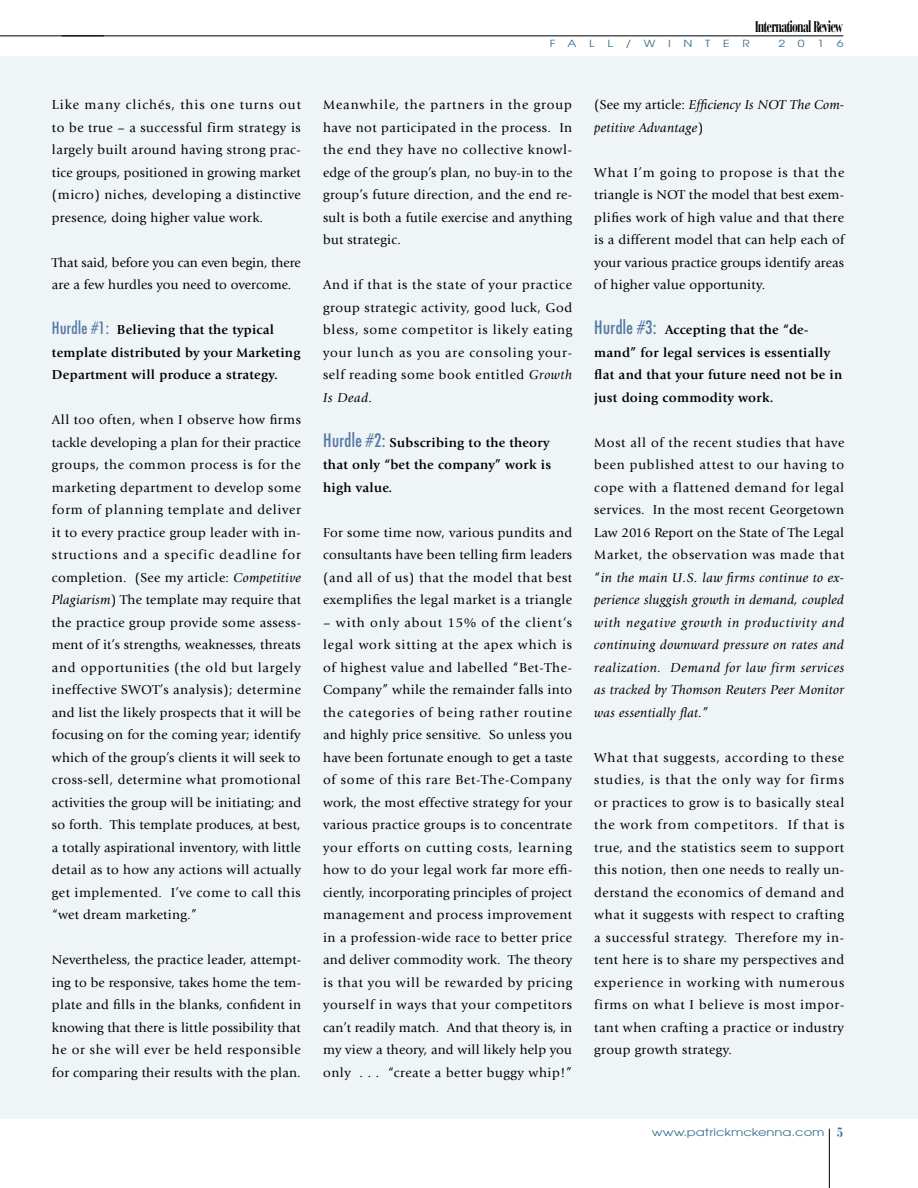
<style>
.page{position:relative;width:918px;height:1188px;background:#fff}
.page>*{position:absolute;margin:0;border:0;box-sizing:border-box;transform-origin:0 0}
.t1{font:700 condensed 16.5px "Bauer Bodoni";letter-spacing:-.065em;color:#000;scale:.75 1}
.t2{font:13.5px/22.5px "Giovanni";letter-spacing:.02em;color:#000;text-align:justify}
.t3{font:italic 13.5px/22.5px "Giovanni";letter-spacing:.02em;color:#000}
.t4{font:700 13.5px/22.5px "Giovanni";letter-spacing:.02em;color:#000}
.t5{font:13.5px/22.5px "Giovanni";color:#000}
.t6{font:10.5px "Avant Garde";color:#3b6e8f;scale:1.25 1}
.t7{font:9.75px "Avant Garde";color:#3b6e8f;scale:1.25 1}
.s1{font-family:"Futura";font-weight:400;font-stretch:condensed;font-size:16.5px;color:#5478a4}
.s2{font-style:italic}
.s3{font-size:15.45px}
.s4{font-family:"Futura";font-weight:400;font-stretch:condensed;font-size:18px;color:#5478a4}
.s5{font-style:normal}
.s6{font-family:"Bauer Bodoni";font-weight:700;font-stretch:condensed;font-size:13.5px}
</style>
<div class="page">
<div style="left:0;top:56px;width:918px;height:1063px;background:#eff4f7"></div>
<hr style="left:62px;top:36px;width:781px;height:1px;background:#000">
<hr style="left:0;top:36px;width:104px;height:1px;background:#000">
<hr style="left:829px;top:1129px;width:1px;height:59px;background:#000">
<p class="t2" style="left:52px;top:94px;width:250px">Like many clichés, this one turns out to be true – a successful firm strategy is largely built around having strong prac&shy;tice groups, positioned in growing market (micro) niches, developing a distinctive presence, doing higher value work.</p>
<p class="t5" style="left:52px;top:251px;width:250px">That said, before you can even begin, there are a few hurdles you need to overcome.</p>
<p class="t4" style="left:52px;top:319px;width:250px"><span class="s1">Hurdle #1:</span> Believing that the typical template distributed by your Marketing<br>Department will produce a strategy.</p>
<p class="t2" style="left:52px;top:409px;width:251px">All too often, when I observe how firms tackle developing a plan for their practice groups, the common process is for the marketing department to develop some form of planning template and deliver it to every practice group leader with in&shy;structions and a specific deadline for completion. (See my article: <span class="s2">Competitive Plagiarism</span>) The template may require that the practice group provide some assess&shy;ment of it’s strengths, weaknesses, threats and opportunities (the old but largely ineffective SWOT’s analysis); determine and list the likely prospects that it will be focusing on for the coming year; identify which of the group’s clients it will seek to cross-sell, determine what promotional activities the group will be initiating; and so forth. This template produces, at best, a totally aspirational inventory, with little detail as to how any actions will actually get implemented. I’ve come to call this “wet dream marketing.”</p>
<p class="t2" style="left:52px;top:949px;width:251px">Nevertheless, the practice leader, attempt&shy;ing to be responsive, takes home the tem&shy;plate and fills in the blanks, confident in knowing that there is little possibility that he or she will ever be held responsible for comparing their results with the plan.</p>
<p class="t1" style="left:755px;top:16px;width:119px"><span class="s3">I</span>nternational <span class="s3">R</span>eview</p>
<p class="t7" style="left:550px;top:37px;width:23px">F A</p>
<p class="t7" style="left:589px;top:37px;width:6px">L</p>
<p class="t7" style="left:607px;top:37px;width:6px">L</p>
<p class="t7" style="left:626px;top:37px;width:6px">/</p>
<p class="t7" style="left:644px;top:37px;width:11px">W</p>
<p class="t7" style="left:668px;top:37px;width:4px">I</p>
<p class="t7" style="left:684px;top:37px;width:9px">N</p>
<p class="t7" style="left:705px;top:37px;width:6px">T</p>
<p class="t7" style="left:723px;top:37px;width:7px">E</p>
<p class="t7" style="left:742px;top:37px;width:7px">R</p>
<p class="t7" style="left:779px;top:37px;width:7px">2</p>
<p class="t7" style="left:798px;top:37px;width:7px">0</p>
<p class="t7" style="left:817px;top:37px;width:7px">1</p>
<p class="t7" style="left:837px;top:37px;width:7px">6</p>
<p class="t2" style="left:323px;top:94px;width:251px">Meanwhile, the partners in the group have not participated in the process. In the end they have no collective knowl&shy;edge of the group’s plan, no buy-in to the group’s future direction, and the end re&shy;sult is both a futile exercise and anything but strategic.</p>
<p class="t2" style="left:323px;top:274px;width:251px">And if that is the state of your practice group strategic activity, good luck, God bless, some competitor is likely eating your lunch as you are consoling your&shy;self reading some book entitled <span class="s2">Growth Is Dead</span>.</p>
<p class="t4" style="left:323px;top:431px;width:229px;text-align:justify"><span class="s4">Hurdle #2:</span> Subscribing to the theory that only “bet the company” work is high value.</p>
<p class="t2" style="left:323px;top:521px;width:251px">For some time now, various pundits and consultants have been telling firm leaders (and all of us) that the model that best exemplifies the legal market is a triangle</p>
<p class="t2" style="left:323px;top:611px;width:251px">– with only about 15% of the client‘s legal work sitting at the apex which is of highest value and labelled “Bet-The-Company” while the remainder falls into the categories of being rather routine and highly price sensitive. So unless you have been fortunate enough to get a taste of some of this rare Bet-The-Company work, the most effective strategy for your various practice groups is to concentrate your efforts on cutting costs, learning how to do your legal work far more effi&shy;ciently, incorporating principles of project management and process improvement in a profession-wide race to better price and deliver commodity work. The theory is that you will be rewarded by pricing yourself in ways that your competitors can’t readily match. And that theory is, in my view a theory, and will likely help you only . . . “create a better buggy whip!”</p>
<p class="t3" style="left:594px;top:94px;width:251px"><span class="s5">(See my article:</span> Efficiency Is NOT The Com&shy;petitive Advantage<span class="s5">)</span></p>
<p class="t2" style="left:594px;top:161px;width:252px">What I’m going to propose is that the triangle is NOT the model that best exem&shy;plifies work of high value and that there is a different model that can help each of your various practice groups identify areas of higher value opportunity.</p>
<p class="t4" style="left:594px;top:319px;width:250px"><span class="s4">Hurdle #3:</span> Accepting that the “de&shy;mand” for legal services is essentially flat and that your future need not be in just doing commodity work.</p>
<p class="t3" style="left:594px;top:431px;width:252px;text-align:justify"><span class="s5">Most all of the recent studies that have been published attest to our having to cope with a flattened demand for legal services. In the most recent Georgetown Law 2016 Report on the State of The Legal Market, the observation was made that “</span>in the main U.S. law firms continue to ex&shy;perience sluggish growth in demand, coupled with negative growth in productivity and continuing downward pressure on rates and realization. Demand for law firm services as tracked by Thomson Reuters Peer Monitor was essentially flat.<span class="s5">”</span></p>
<p class="t2" style="left:594px;top:746px;width:252px">What that suggests, according to these studies, is that the only way for firms or practices to grow is to basically steal the work from competitors. If that is true, and the statistics seem to support this notion, then one needs to really un&shy;derstand the economics of demand and what it suggests with respect to crafting a successful strategy. Therefore my in&shy;tent here is to share my perspectives and experience in working with numerous firms on what I believe is most impor&shy;tant when crafting a practice or industry group growth strategy.</p>
<p class="t6" style="left:652px;top:1126px;width:155px">www.patrickmckenna.com <span class="s6">5</span></p>
</div>
